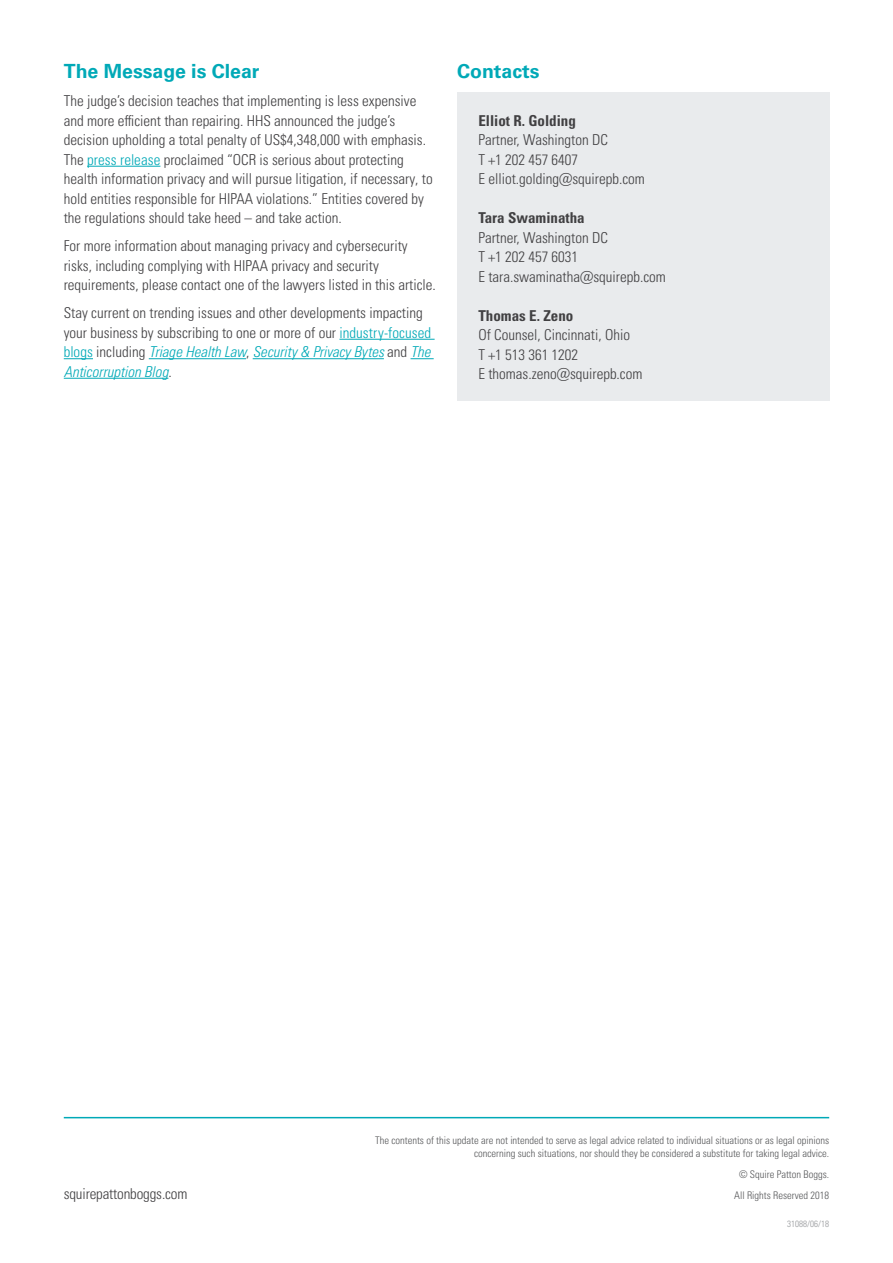
<style>
.page{position:relative;width:893px;height:1263px;background:#fff}
.page>*{position:absolute;margin:0;border:0;box-sizing:border-box;transform-origin:0 0}
.Body{font:700 19.5px "Univers LTCYR 65";color:#00a9b7}
.Body-2{font:15px/19.5px "Univers LTCYR 47 Light Cond";color:#414042}
.Contact{font:15px "Univers LTCYR 47 Light Cond";color:#414042}
.Contact-2{font:15px "Univers LTCYR 67 Bold Cond";color:#414042}
.t1{font:10.5px/12.6px "Univers LTCYR 47 Light Cond";color:#58595b;text-align:right}
.t2{font:9px "Univers LTCYR 47 Light Cond";color:#939598}
.s1{color:#00a9b7}
.s2{font-family:"Univers LTCYR 47 Light Cond Obl";color:#00a9b7}
</style>
<div class="page">
<hr style="left:87px;top:166px;width:73px;height:1px;background:#00a9b7">
<hr style="left:339px;top:339px;width:96px;height:1px;background:#00a9b7">
<svg style="left:64px;top:358px;width:29px;height:1px"></svg>
<hr style="left:149px;top:358px;width:97px;height:1px;background:#00a9b7">
<hr style="left:253px;top:358px;width:131px;height:1px;background:#00a9b7">
<svg style="left:411px;top:358px;width:23px;height:1px"></svg>
<hr style="left:64px;top:378px;width:104px;height:1px;background:#00a9b7">
<div style="left:457px;top:92px;width:372px;height:308px;background:#e9ebed"></div>
<hr style="left:64px;top:1117px;width:765px;height:1px;background:#00a9b7">
<p class="Body" style="left:64px;top:58px;width:197px">The Message is Clear</p>
<p class="Body-2" style="left:64px;top:90px;width:370px">The judge’s decision teaches that implementing is less expensive and more efficient than repairing. HHS announced the judge’s decision upholding a total penalty of US$4,348,000 with emphasis.<br>The <span class="s1">press release</span> proclaimed “OCR is serious about protecting health information privacy and will pursue litigation, if necessary, to hold entities responsible for HIPAA violations.” Entities covered by the regulations should take heed – and take action.</p>
<p class="Body-2" style="left:64px;top:235px;width:374px">For more information about managing privacy and cybersecurity risks, including complying with HIPAA privacy and security requirements, please contact one of the lawyers listed in this article.</p>
<p class="Body-2" style="left:64px;top:302px;width:369px">Stay current on trending issues and other developments impacting your business by subscribing to one or more of our <span class="s1">industry-focused blogs</span> including <span class="s2">Triage Health Law</span>, <span class="s2">Security &amp; Privacy Bytes</span> and <span class="s2">The Anticorruption Blog</span>.</p>
<p class="Body" style="left:457px;top:57px;width:84px">Contacts</p>
<p class="Contact-2" style="left:478px;top:111px;width:99px">Elliot R. Golding</p>
<p class="Contact" style="left:478px;top:130px;width:131px">Partner, Washington DC</p>
<p class="Contact" style="left:478px;top:149px;width:101px">T +1 202 457 6407</p>
<p class="Contact" style="left:478px;top:169px;width:168px">E elliot.golding@squirepb.com</p>
<p class="Contact-2" style="left:478px;top:209px;width:108px">Tara Swaminatha</p>
<p class="Contact" style="left:478px;top:227px;width:131px">Partner, Washington DC</p>
<p class="Contact" style="left:478px;top:247px;width:101px">T +1 202 457 6031</p>
<p class="Contact" style="left:478px;top:266px;width:189px">E tara.swaminatha@squirepb.com</p>
<p class="Contact-2" style="left:478px;top:306px;width:96px">Thomas E. Zeno</p>
<p class="Contact" style="left:478px;top:325px;width:153px">Of Counsel, Cincinnati, Ohio</p>
<p class="Contact" style="left:478px;top:344px;width:101px">T +1 513 361 1202</p>
<p class="Contact" style="left:478px;top:364px;width:166px">E thomas.zeno@squirepb.com</p>
<p class="t1" style="left:375px;top:1134px;width:456px">The contents of this update are not intended to serve as legal advice related to individual situations or as legal opinions concerning such situations, nor should they be considered a substitute for taking legal advice.</p>
<p class="t1" style="left:739px;top:1167px;width:92px">© Squire Patton Boggs.</p>
<p class="Body-2" style="left:64px;top:1183px;width:125px">squirepattonboggs.com</p>
<p class="t1" style="left:734px;top:1188px;width:97px">All Rights Reserved 2018</p>
<p class="t2" style="left:787px;top:1217px;width:43px">31088/06/18</p>
</div>
